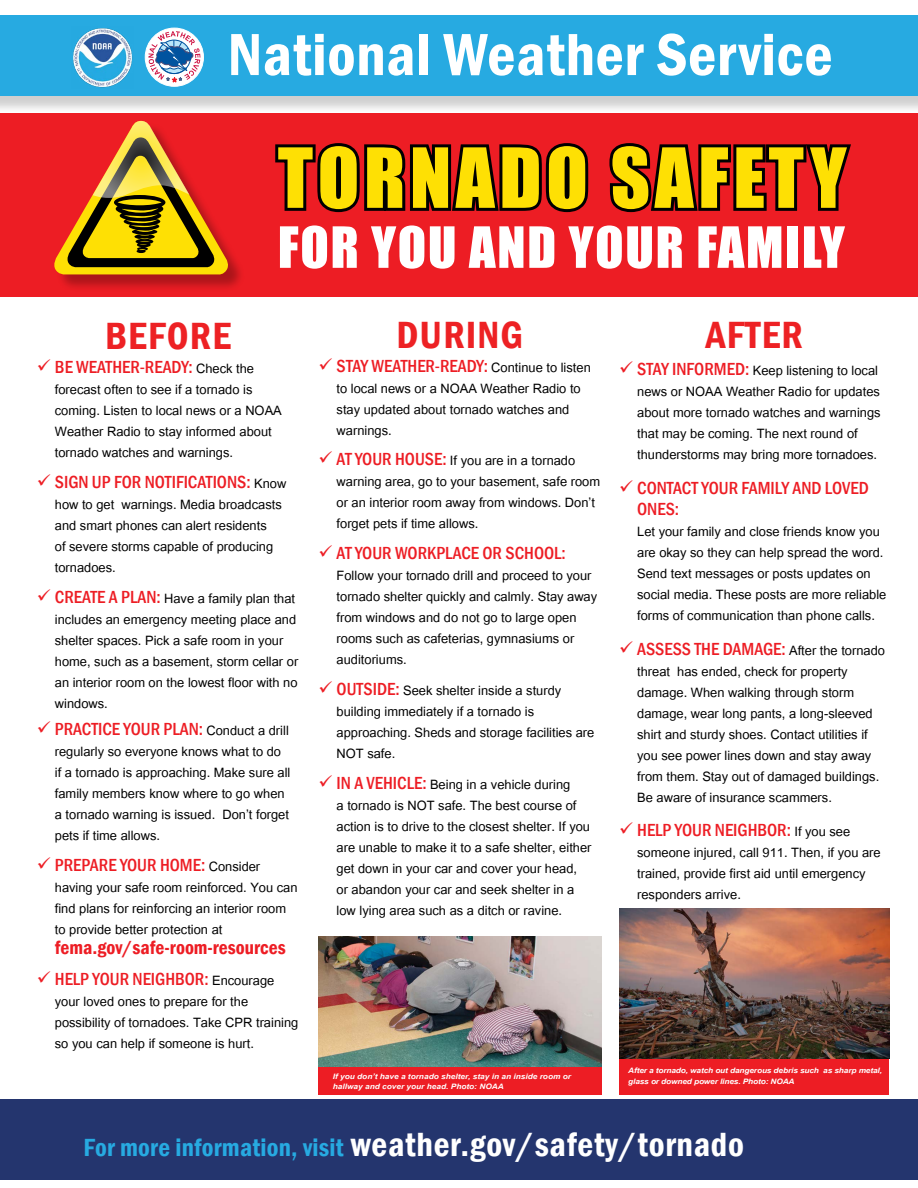
<style>
.page{position:relative;width:918px;height:1188px;background:#fff}
.page>*{position:absolute;margin:0;border:0;box-sizing:border-box;transform-origin:0 0}
.t1{font:76.5px "Impact";letter-spacing:.06em;color:#fee004}
.t2{font:600 condensed 61.5px "Franklin Gothic";letter-spacing:.01em;color:#fff}
.t3{font:52.5px "Impact";letter-spacing:.03em;color:#fff}
.t4{font:600 condensed 39px "Franklin Gothic";letter-spacing:.03em;color:#ed2124}
.t5{font:600 condensed 34.5px "Franklin Gothic";letter-spacing:.02em;color:#fff}
.t6{font:600 condensed 19.5px "Franklin Gothic";color:#ed1d24}
.t7{font:18px/21px "Utsaah";color:#000}
.t8{font:500 condensed 18px/21px "Franklin Gothic";color:#ed1d24}
.t9{font:italic 700 10.35px/10.4px "Utsaah";letter-spacing:-.01em;color:#fff;scale:1.11 1}
.s1{font-family:"Utsaah";font-weight:400;font-stretch:normal;color:#000}
.s2{font-family:"Franklin Gothic";font-weight:500;font-stretch:condensed;color:#ed1d24}
.s3{font-size:25.5px;color:#27aae1}
</style>
<div class="page">
<div style="left:0;top:1099px;width:918px;height:81px;background:#24356e"></div>
<div style="left:0;top:18px;width:918px;height:97px;background:#000;opacity:.19"></div>
<div style="left:0;top:15px;width:918px;height:81px;background:#27aae1"></div>
<div style="left:0;top:113px;width:918px;height:183px;background:#ed1d24"></div>
<img style="left:73px;top:28px;width:60px;height:60px">
<div style="left:145px;top:28px;width:58px;height:58px;background:#fff;border-radius:50%"></div>
<div style="left:145px;top:28px;width:59px;height:59px;border:1px solid #fff;border-radius:50%"></div>
<svg style="left:148px;top:31px;width:52px;height:51px"></svg>
<div style="left:319px;top:1067px;width:283px;height:28px;background:#ed1d24"></div>
<div style="left:619px;top:1058px;width:270px;height:37px;background:#ed1d24"></div>
<div style="left:56px;top:123px;width:189px;height:169px;background:#000;opacity:.28"></div>
<svg style="left:54px;top:121px;width:176px;height:154px"></svg>
<svg style="left:272px;top:105px;width:320px;height:108px"></svg>
<svg style="left:605px;top:105px;width:250px;height:108px"></svg>
<img style="left:319px;top:936px;width:282px;height:131px">
<img style="left:619px;top:908px;width:270px;height:150px">
<h2 class="t2" style="left:228px;top:13px;width:607px">National Weather Service</h2>
<h1 class="t1" style="left:278px;top:118px;width:570px">TORNADO SAFETY</h1>
<h3 class="t3" style="left:278px;top:207px;width:568px">FOR YOU AND YOUR FAMILY</h3>
<h3 class="t4" style="left:105px;top:310px;width:127px">BEFORE</h3>
<p class="t8" style="left:55px;top:357px;width:201px">BE WEATHER-READY: <span class="s1">Check the</span></p>
<p class="t7" style="left:55px;top:381px;width:229px">forecast often to see if a tornado is coming. Listen to local news or a NOAA Weather Radio to stay informed about tornado watches and warnings.</p>
<p class="t8" style="left:55px;top:471px;width:233px">SIGN UP FOR NOTIFICATIONS: <span class="s1">Know</span></p>
<p class="t7" style="left:55px;top:495px;width:229px">how to get warnings. Media broadcasts and smart phones can alert residents of severe storms capable of producing tornadoes.</p>
<p class="t7" style="left:55px;top:589px;width:245px"><span class="s2">CREATE A PLAN:</span> Have a family plan that includes an emergency meeting place and shelter spaces. Pick a safe room in your home, such as a basement, storm cellar or an interior room on the lowest floor with no windows.</p>
<p class="t8" style="left:55px;top:718px;width:235px">PRACTICE YOUR PLAN: <span class="s1">Conduct a drill</span></p>
<p class="t7" style="left:55px;top:742px;width:237px">regularly so everyone knows what to do if a tornado is approaching. Make sure all family members know where to go when a tornado warning is issued. Don’t forget pets if time allows.</p>
<p class="t8" style="left:55px;top:854px;width:207px">PREPARE YOUR HOME: <span class="s1">Consider</span></p>
<p class="t7" style="left:55px;top:878px;width:244px">having your safe room reinforced. You can find plans for reinforcing an interior room to provide better protection at</p>
<p class="t6" style="left:55px;top:935px;width:233px">fema.gov/safe-room-resources</p>
<p class="t8" style="left:55px;top:969px;width:221px">HELP YOUR NEIGHBOR: <span class="s1">Encourage</span></p>
<p class="t7" style="left:55px;top:993px;width:245px">your loved ones to prepare for the possibility of tornadoes. Take CPR training so you can help if someone is hurt.</p>
<h3 class="t4" style="left:397px;top:309px;width:128px">DURING</h3>
<p class="t8" style="left:337px;top:355px;width:256px">STAY WEATHER-READY: <span class="s1">Continue to listen</span></p>
<p class="t7" style="left:337px;top:379px;width:246px">to local news or a NOAA Weather Radio to stay updated about tornado watches and warnings.</p>
<p class="t7" style="left:337px;top:452px;width:265px"><span class="s2">AT YOUR HOUSE:</span> If you are in a tornado warning area, go to your basement, safe room or an interior room away from windows. Don’t forget pets if time allows.</p>
<p class="t8" style="left:337px;top:543px;width:231px">AT YOUR WORKPLACE OR SCHOOL:</p>
<p class="t7" style="left:337px;top:567px;width:262px">Follow your tornado drill and proceed to your tornado shelter quickly and calmly. Stay away from windows and do not go to large open rooms such as cafeterias, gymnasiums or auditoriums.</p>
<p class="t7" style="left:337px;top:681px;width:259px"><span class="s2">OUTSIDE:</span> Seek shelter inside a sturdy building immediately if a tornado is approaching. Sheds and storage facilities are<br>NOT safe.</p>
<p class="t7" style="left:337px;top:775px;width:256px"><span class="s2">IN A VEHICLE:</span> Being in a vehicle during<br>a tornado is NOT safe. The best course of action is to drive to the closest shelter. If you are unable to make it to a safe shelter, either get down in your car and cover your head, or abandon your car and seek shelter in a low lying area such as a ditch or ravine.</p>
<h3 class="t4" style="left:706px;top:309px;width:99px">AFTER</h3>
<p class="t7" style="left:637px;top:362px;width:245px"><span class="s2">STAY INFORMED:</span> Keep listening to local news or NOAA Weather Radio for updates about more tornado watches and warnings that may be coming. The next round of thunderstorms may bring more tornadoes.</p>
<p class="t8" style="left:637px;top:477px;width:233px">CONTACT YOUR FAMILY AND LOVED<br>ONES:</p>
<p class="t7" style="left:637px;top:522px;width:251px">Let your family and close friends know you are okay so they can help spread the word.<br>Send text messages or posts updates on social media. These posts are more reliable forms of communication than phone calls.</p>
<p class="t8" style="left:637px;top:638px;width:249px">ASSESS THE DAMAGE: <span class="s1">After the tornado</span></p>
<p class="t7" style="left:637px;top:662px;width:244px">threat has ended, check for property damage. When walking through storm damage, wear long pants, a long-sleeved shirt and sturdy shoes. Contact utilities if you see power lines down and stay away from them. Stay out of damaged buildings.<br>Be aware of insurance scammers.</p>
<p class="t8" style="left:637px;top:819px;width:215px">HELP YOUR NEIGHBOR: <span class="s1">If you see</span></p>
<p class="t7" style="left:637px;top:843px;width:245px">someone injured, call 911. Then, if you are trained, provide first aid until emergency responders arrive.</p>
<p class="t9" style="left:333px;top:1071px;width:216px">If you don’t have a tornado shelter, stay in an inside room or hallway and cover your head. Photo: NOAA</p>
<p class="t9" style="left:628px;top:1066px;width:230px">After a tornado, watch out dangerous debris such as sharp metal, glass or downed power lines. Photo: NOAA</p>
<h3 class="t5" style="left:84px;top:1122px;width:662px"><span class="s3">For more information, visit</span> weather.gov/safety/tornado</h3>
</div>
